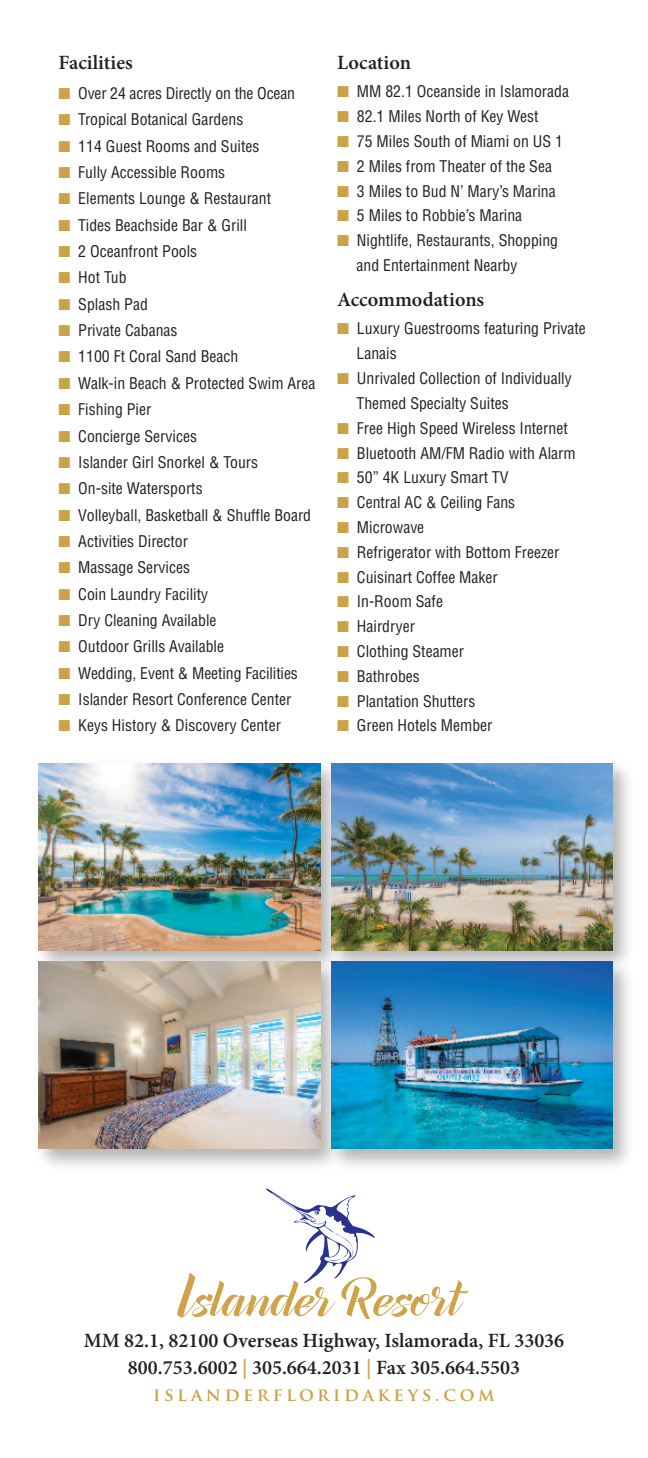
<style>
.page{position:relative;width:648px;height:1458px;background:#fff}
.page>*{position:absolute;margin:0;border:0;box-sizing:border-box;transform-origin:0 0}
.t1{font:600 20.25px/27px "Minion Pro";color:#231f20;text-align:center}
.t2{font:700 18px "Trajan Pro";letter-spacing:.2em;color:#cca248}
.t3{font:condensed 15.75px/24.8px "Helvetica";color:#231f20}
.s1{color:#cca248}
</style>
<div class="page">
<img style="left:38px;top:763px;width:590px;height:403px">
<img style="left:331px;top:763px;width:282px;height:187px">
<img style="left:331px;top:962px;width:282px;height:187px">
<img style="left:39px;top:763px;width:281px;height:187px">
<img style="left:39px;top:962px;width:281px;height:187px">
<svg style="left:177px;top:1188px;width:292px;height:131px"></svg>
<p class="t1" style="left:58px;top:50px;width:76px">Facilities</p>
<p class="t3" style="left:58px;top:81px;width:238px"><span class="s1">■</span> Over 24 acres Directly on the Ocean</p>
<p class="t3" style="left:58px;top:107px;width:186px"><span class="s1">■</span> Tropical Botanical Gardens</p>
<p class="t3" style="left:58px;top:134px;width:202px"><span class="s1">■</span> 114 Guest Rooms and Suites</p>
<p class="t3" style="left:58px;top:160px;width:168px"><span class="s1">■</span> Fully Accessible Rooms</p>
<p class="t3" style="left:58px;top:187px;width:214px"><span class="s1">■</span> Elements Lounge &amp; Restaurant</p>
<p class="t3" style="left:58px;top:213px;width:190px"><span class="s1">■</span> Tides Beachside Bar &amp; Grill</p>
<p class="t3" style="left:58px;top:239px;width:140px"><span class="s1">■</span> 2 Oceanfront Pools</p>
<p class="t3" style="left:58px;top:266px;width:70px"><span class="s1">■</span> Hot Tub</p>
<p class="t3" style="left:58px;top:292px;width:91px"><span class="s1">■</span> Splash Pad</p>
<p class="t3" style="left:58px;top:318px;width:121px"><span class="s1">■</span> Private Cabanas</p>
<p class="t3" style="left:58px;top:345px;width:181px"><span class="s1">■</span> 1100 Ft Coral Sand Beach</p>
<p class="t3" style="left:58px;top:371px;width:259px"><span class="s1">■</span> Walk-in Beach &amp; Protected Swim Area</p>
<p class="t3" style="left:58px;top:397px;width:94px"><span class="s1">■</span> Fishing Pier</p>
<p class="t3" style="left:58px;top:424px;width:140px"><span class="s1">■</span> Concierge Services</p>
<p class="t3" style="left:58px;top:450px;width:201px"><span class="s1">■</span> Islander Girl Snorkel &amp; Tours</p>
<p class="t3" style="left:58px;top:476px;width:146px"><span class="s1">■</span> On-site Watersports</p>
<p class="t3" style="left:58px;top:503px;width:254px"><span class="s1">■</span> Volleyball, Basketball &amp; Shuffle Board</p>
<p class="t3" style="left:58px;top:529px;width:131px"><span class="s1">■</span> Activities Director</p>
<p class="t3" style="left:58px;top:555px;width:133px"><span class="s1">■</span> Massage Services</p>
<p class="t3" style="left:58px;top:582px;width:151px"><span class="s1">■</span> Coin Laundry Facility</p>
<p class="t3" style="left:58px;top:608px;width:160px"><span class="s1">■</span> Dry Cleaning Available</p>
<p class="t3" style="left:58px;top:635px;width:167px"><span class="s1">■</span> Outdoor Grills Available</p>
<p class="t3" style="left:58px;top:661px;width:241px"><span class="s1">■</span> Wedding, Event &amp; Meeting Facilities</p>
<p class="t3" style="left:58px;top:687px;width:234px"><span class="s1">■</span> Islander Resort Conference Center</p>
<p class="t3" style="left:58px;top:714px;width:224px"><span class="s1">■</span> Keys History &amp; Discovery Center</p>
<p class="t1" style="left:337px;top:50px;width:75px">Location</p>
<p class="t3" style="left:337px;top:80px;width:233px"><span class="s1">■</span> MM 82.1 Oceanside in Islamorada</p>
<p class="t3" style="left:337px;top:104px;width:203px"><span class="s1">■</span> 82.1 Miles North of Key West</p>
<p class="t3" style="left:337px;top:129px;width:227px"><span class="s1">■</span> 75 Miles South of Miami on US 1</p>
<p class="t3" style="left:337px;top:154px;width:216px"><span class="s1">■</span> 2 Miles from Theater of the Sea</p>
<p class="t3" style="left:337px;top:179px;width:220px"><span class="s1">■</span> 3 Miles to Bud N’ Mary’s Marina</p>
<p class="t3" style="left:337px;top:204px;width:187px"><span class="s1">■</span> 5 Miles to Robbie’s Marina</p>
<p class="t3" style="left:357px;top:228px;width:203px;text-indent:-19px"><span class="s1">■</span> Nightlife, Restaurants, Shopping and Entertainment Nearby</p>
<p class="t1" style="left:337px;top:287px;width:149px">Accommodations</p>
<p class="t3" style="left:357px;top:317px;width:231px;text-indent:-19px"><span class="s1">■</span> Luxury Guestrooms featuring Private<br>Lanais</p>
<p class="t3" style="left:357px;top:366px;width:217px;text-indent:-19px"><span class="s1">■</span> Unrivaled Collection of Individually<br>Themed Specialty Suites</p>
<p class="t3" style="left:337px;top:416px;width:232px"><span class="s1">■</span> Free High Speed Wireless Internet</p>
<p class="t3" style="left:337px;top:441px;width:240px"><span class="s1">■</span> Bluetooth AM/FM Radio with Alarm</p>
<p class="t3" style="left:337px;top:466px;width:173px"><span class="s1">■</span> 50” 4K Luxury Smart TV</p>
<p class="t3" style="left:337px;top:490px;width:180px"><span class="s1">■</span> Central AC &amp; Ceiling Fans</p>
<p class="t3" style="left:337px;top:515px;width:89px"><span class="s1">■</span> Microwave</p>
<p class="t3" style="left:337px;top:540px;width:224px"><span class="s1">■</span> Refrigerator with Bottom Freezer</p>
<p class="t3" style="left:337px;top:565px;width:162px"><span class="s1">■</span> Cuisinart Coffee Maker</p>
<p class="t3" style="left:337px;top:590px;width:107px"><span class="s1">■</span> In-Room Safe</p>
<p class="t3" style="left:337px;top:614px;width:79px"><span class="s1">■</span> Hairdryer</p>
<p class="t3" style="left:337px;top:639px;width:129px"><span class="s1">■</span> Clothing Steamer</p>
<p class="t3" style="left:337px;top:664px;width:84px"><span class="s1">■</span> Bathrobes</p>
<p class="t3" style="left:337px;top:689px;width:140px"><span class="s1">■</span> Plantation Shutters</p>
<p class="t3" style="left:337px;top:714px;width:157px"><span class="s1">■</span> Green Hotels Member</p>
<p class="t1" style="left:84px;top:1329px;width:482px">MM 82.1, 82100 Overseas Highway, Islamorada, FL 33036<br>800.753.6002 <span class="s1">|</span> 305.664.2031 <span class="s1">|</span> Fax 305.664.5503</p>
<p class="t2" style="left:153px;top:1384px;width:343px">ISLANDERFLORIDAKEYS.COM</p>
</div>
